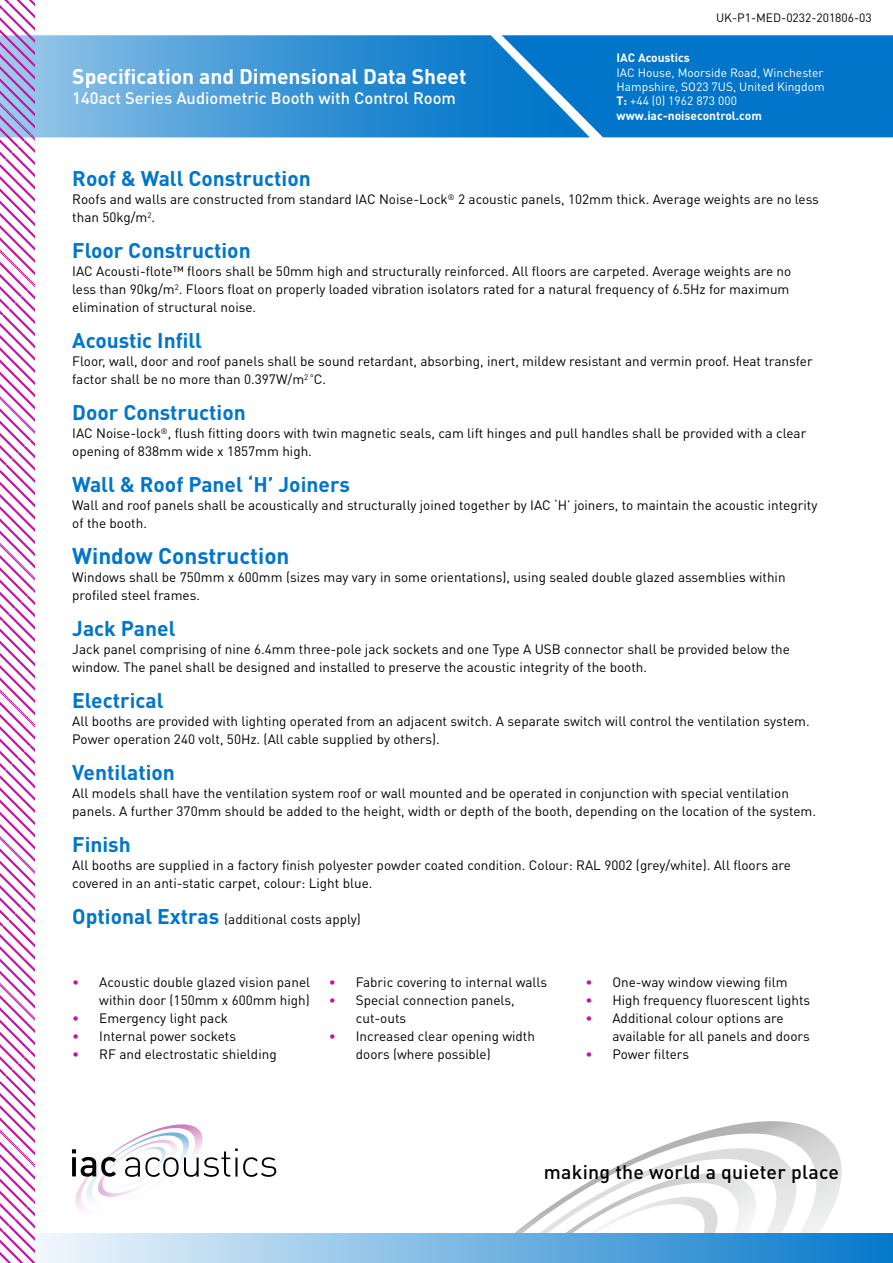
<style>
.page{position:relative;width:893px;height:1263px;background:#fff}
.page>*{position:absolute;margin:0;border:0;box-sizing:border-box;transform-origin:0 0}
.t1{font:700 22.5px "DIN Pro";color:#0075c9}
.t2{font:700 21px "DIN Pro";color:#0075c9}
.t3{font:700 21px "DIN Pro";color:#fff}
.t4{font:500 19.5px "DIN Pro";letter-spacing:.015em;color:#000}
.t5{font:500 16.5px "DIN Pro";color:#fff}
.t6{font:13.5px/18px "DIN Pro";color:#000}
.t7{font:12px/14.4px "DIN Pro";color:#fff}
.t8{font:12px "DIN Pro";color:#000}
.t9{font:700 12px "DIN Pro";color:#fff}
.s1{font-weight:700}
.s2{font-weight:700;font-size:21px;color:#0075c9}
.s3{color:#c114a2}
</style>
<div class="page">
<svg style="left:34px;top:35px;width:468px;height:102px;background:#459ad7"></svg>
<svg style="left:658px;top:1121px;width:184px;height:112px"></svg>
<svg style="left:515px;top:1148px;width:299px;height:85px"></svg>
<div style="left:0;top:1233px;width:893px;height:30px;background:linear-gradient(to right,#fcfdfe,#0678ca)"></div>
<svg style="left:0;top:0;width:34px;height:1263px"></svg>
<img style="left:23px;top:1121px;width:254px;height:88px">
<svg style="left:69px;top:1122px;width:207px;height:89px"></svg>
<div style="left:502px;top:35px;width:391px;height:102px;background:#0075c9"></div>
<h2 class="t3" style="left:72px;top:62px;width:396px">Specification and Dimensional Data Sheet</h2>
<p class="t5" style="left:72px;top:86px;width:385px">140act Series Audiometric Booth with Control Room</p>
<p class="t8" style="left:716px;top:9px;width:157px">UK-P1-MED-0232-201806-03</p>
<p class="t9" style="left:617px;top:50px;width:75px">IAC Acoustics</p>
<p class="t7" style="left:617px;top:64px;width:209px">IAC House, Moorside Road, Winchester<br>Hampshire, SO23 7US, United Kingdom<br><span class="s1">T:</span> +44 (0) 1962 873 000 <span class="s1">www.iac-noisecontrol.com</span></p>
<h2 class="t2" style="left:72px;top:164px;width:240px">Roof &amp; Wall Construction</h2>
<p class="t6" style="left:72px;top:190px;width:748px">Roofs and walls are constructed from standard IAC Noise-Lock<sup>®</sup> 2 acoustic panels, 102mm thick. Average weights are no less than 50kg/m<sup>2</sup>.</p>
<h2 class="t2" style="left:72px;top:236px;width:180px">Floor Construction</h2>
<p class="t6" style="left:72px;top:262px;width:721px">IAC Acousti-flote™ floors shall be 50mm high and structurally reinforced. All floors are carpeted. Average weights are no less than 90kg/m<sup>2</sup>. Floors float on properly loaded vibration isolators rated for a natural frequency of 6.5Hz for maximum elimination of structural noise.</p>
<h2 class="t2" style="left:72px;top:326px;width:131px">Acoustic Infill</h2>
<p class="t6" style="left:72px;top:352px;width:742px">Floor, wall, door and roof panels shall be sound retardant, absorbing, inert, mildew resistant and vermin proof. Heat transfer factor shall be no more than 0.397W/m<sup>2</sup> <sup>°</sup>C.</p>
<h2 class="t2" style="left:72px;top:398px;width:175px">Door Construction</h2>
<p class="t6" style="left:72px;top:424px;width:736px">IAC Noise-lock<sup>®</sup>, flush fitting doors with twin magnetic seals, cam lift hinges and pull handles shall be provided with a clear opening of 838mm wide x 1857mm high.</p>
<h2 class="t2" style="left:72px;top:470px;width:279px">Wall &amp; Roof Panel ‘H’ Joiners</h2>
<p class="t6" style="left:72px;top:496px;width:747px">Wall and roof panels shall be acoustically and structurally joined together by IAC ‘H’ joiners, to maintain the acoustic integrity of the booth.</p>
<h1 class="t1" style="left:72px;top:541px;width:219px">Window Construction</h1>
<p class="t6" style="left:72px;top:568px;width:715px">Windows shall be 750mm x 600mm (sizes may vary in some orientations), using sealed double glazed assemblies within profiled steel frames.</p>
<h2 class="t2" style="left:72px;top:614px;width:105px">Jack Panel</h2>
<p class="t6" style="left:72px;top:640px;width:719px">Jack panel comprising of nine 6.4mm three-pole jack sockets and one Type A USB connector shall be provided below the window. The panel shall be designed and installed to preserve the acoustic integrity of the booth.</p>
<h2 class="t2" style="left:72px;top:686px;width:93px">Electrical</h2>
<p class="t6" style="left:72px;top:712px;width:739px">All booths are provided with lighting operated from an adjacent switch. A separate switch will control the ventilation system.<br>Power operation 240 volt, 50Hz. (All cable supplied by others).</p>
<h2 class="t2" style="left:72px;top:758px;width:104px">Ventilation</h2>
<p class="t6" style="left:72px;top:784px;width:745px">All models shall have the ventilation system roof or wall mounted and be operated in conjunction with special ventilation panels. A further 370mm should be added to the height, width or depth of the booth, depending on the location of the system.</p>
<h2 class="t2" style="left:72px;top:830px;width:60px">Finish</h2>
<p class="t6" style="left:72px;top:856px;width:720px">All booths are supplied in a factory finish polyester powder coated condition. Colour: RAL 9002 (grey/white). All floors are covered in an anti-static carpet, colour: Light blue.</p>
<p class="t6" style="left:72px;top:910px;width:290px"><span class="s2">Optional Extras</span> (additional costs apply)</p>
<p class="t6" style="left:72px;top:972px;width:239px;text-align:right"><span class="s3">•</span> Acoustic double glazed vision panel within door (150mm x 600mm high)</p>
<p class="t6" style="left:72px;top:1008px;width:157px"><span class="s3">•</span> Emergency light pack</p>
<p class="t6" style="left:72px;top:1026px;width:165px"><span class="s3">•</span> Internal power sockets</p>
<p class="t6" style="left:72px;top:1044px;width:206px"><span class="s3">•</span> RF and electrostatic shielding</p>
<p class="t6" style="left:329px;top:972px;width:220px"><span class="s3">•</span> Fabric covering to internal walls</p>
<p class="t6" style="left:356px;top:990px;width:160px;text-indent:-27px"><span class="s3">•</span> Special connection panels, cut-outs</p>
<p class="t6" style="left:356px;top:1026px;width:181px;text-indent:-27px"><span class="s3">•</span> Increased clear opening width doors (where possible)</p>
<p class="t6" style="left:585px;top:972px;width:204px"><span class="s3">•</span> One-way window viewing film</p>
<p class="t6" style="left:585px;top:990px;width:226px"><span class="s3">•</span> High frequency fluorescent lights</p>
<p class="t6" style="left:612px;top:1008px;width:199px;text-indent:-27px"><span class="s3">•</span> Additional colour options are available for all panels and doors</p>
<p class="t6" style="left:585px;top:1044px;width:105px"><span class="s3">•</span> Power filters</p>
<h3 class="t4" style="left:544px;top:1159px;width:297px">making the world a quieter place</h3>
</div>
